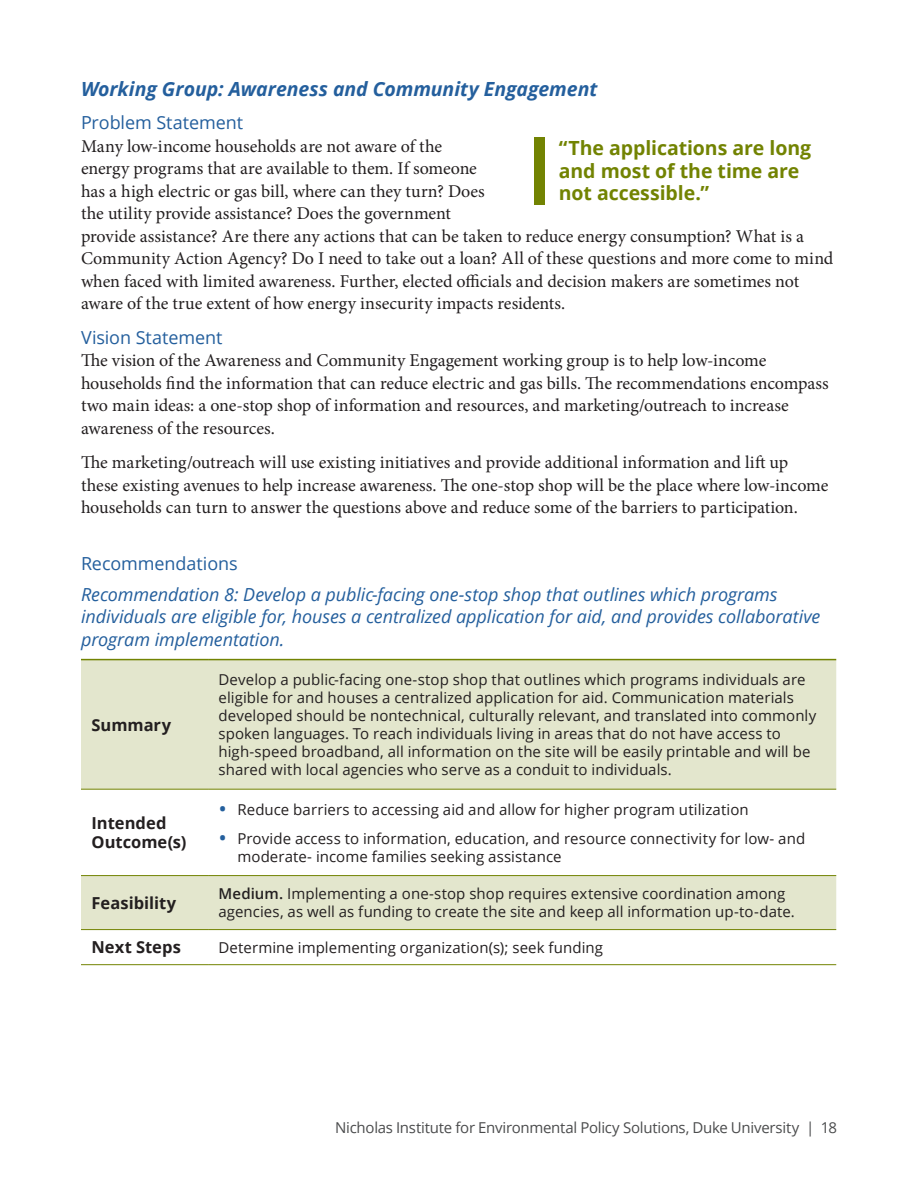
<style>
.page{position:relative;width:918px;height:1188px;background:#fff}
.page>*{position:absolute;margin:0;border:0;box-sizing:border-box;transform-origin:0 0}
.t1{font:700 19.5px/22.5px "Open Sans";letter-spacing:-.005em;color:#728302}
.t2{font:italic 700 19.5px "Open Sans";letter-spacing:-.005em;color:#245f9d}
.t3{font:18px/22.5px "Minion Pro";letter-spacing:-.005em;color:#231f20}
.t4{font:italic 18px/22.5px "Open Sans";letter-spacing:-.005em;color:#245f9d}
.t5{font:18px "Open Sans";letter-spacing:-.005em;color:#245f9d}
.t6{font:700 16.5px/19.5px "Open Sans";color:#231f20}
.t7{font:15px/18px "Open Sans";letter-spacing:.005em;color:#231f20}
.t8{font:15px "Open Sans";letter-spacing:-.02em;color:#4b4c4d}
.s1{font-size:22.5px;color:#245f9d}
.s2{font-weight:600}
</style>
<div class="page">
<svg style="left:81px;top:660px;width:755px;height:269px;fill:#e3e6cd"></svg>
<hr style="left:81px;top:789px;width:127px;height:1px;background:#728302">
<hr style="left:208px;top:789px;width:628px;height:1px;background:#728302">
<hr style="left:81px;top:875px;width:127px;height:1px;background:#728302">
<hr style="left:208px;top:875px;width:628px;height:1px;background:#728302">
<hr style="left:81px;top:929px;width:127px;height:1px;background:#728302">
<hr style="left:208px;top:929px;width:628px;height:1px;background:#728302">
<hr style="left:81px;top:659px;width:127px;height:1px;background:#728302">
<hr style="left:208px;top:659px;width:628px;height:1px;background:#728302">
<hr style="left:81px;top:964px;width:127px;height:1px;background:#728302">
<hr style="left:208px;top:964px;width:628px;height:1px;background:#728302">
<div style="left:535px;top:138px;width:10px;height:67px;background:#728302"></div>
<p class="t2" style="left:81px;top:75px;width:518px">Working Group: Awareness and Community Engagement</p>
<p class="t5" style="left:81px;top:110px;width:164px">Problem Statement</p>
<p class="t3" style="left:81px;top:135px;width:754px">Many low-income households are not aware of the<br>energy programs that are available to them. If someone<br>has a high electric or gas bill, where can they turn? Does<br>the utility provide assistance? Does the government<br>provide assistance? Are there any actions that can be taken to reduce energy consumption? What is a Community Action Agency? Do I need to take out a loan? All of these questions and more come to mind when faced with limited awareness. Further, elected officials and decision makers are sometimes not aware of the true extent of how energy insecurity impacts residents.</p>
<p class="t5" style="left:81px;top:325px;width:143px">Vision Statement</p>
<p class="t3" style="left:81px;top:349px;width:749px">The vision of the Awareness and Community Engagement working group is to help low-income households find the information that can reduce electric and gas bills. The recommendations encompass two main ideas: a one-stop shop of information and resources, and marketing/outreach to increase awareness of the resources.</p>
<p class="t3" style="left:81px;top:451px;width:749px">The marketing/outreach will use existing initiatives and provide additional information and lift up these existing avenues to help increase awareness. The one-stop shop will be the place where low-income households can turn to answer the questions above and reduce some of the barriers to participation.</p>
<p class="t5" style="left:81px;top:551px;width:158px">Recommendations</p>
<p class="t4" style="left:81px;top:583px;width:741px">Recommendation 8: Develop a public-facing one-stop shop that outlines which programs individuals are eligible for, houses a centralized application for aid, and provides collaborative program implementation.</p>
<p class="t1" style="left:559px;top:136px;width:254px">“The applications are long and most of the time are not accessible.”</p>
<p class="t6" style="left:92px;top:715px;width:81px">Summary</p>
<p class="t6" style="left:92px;top:813px;width:96px">Intended<br>Outcome(s)</p>
<p class="t7" style="left:219px;top:670px;width:599px">Develop a public-facing one-stop shop that outlines which programs individuals are eligible for and houses a centralized application for aid. Communication materials developed should be nontechnical, culturally relevant, and translated into commonly spoken languages. To reach individuals living in areas that do not have access to high-speed broadband, all information on the site will be easily printable and will be shared with local agencies who serve as a conduit to individuals.</p>
<p class="t7" style="left:219px;top:800px;width:532px"><span class="s1">•</span> Reduce barriers to accessing aid and allow for higher program utilization</p>
<p class="t7" style="left:237px;top:829px;width:569px;text-indent:-19px"><span class="s1">•</span> Provide access to information, education, and resource connectivity for low- and moderate- income families seeking assistance</p>
<p class="t6" style="left:92px;top:893px;width:86px">Feasibility</p>
<p class="t7" style="left:219px;top:884px;width:578px"><span class="s2">Medium.</span> Implementing a one-stop shop requires extensive coordination among agencies, as well as funding to create the site and keep all information up-to-date.</p>
<p class="t6" style="left:92px;top:937px;width:91px">Next Steps</p>
<p class="t7" style="left:219px;top:938px;width:386px">Determine implementing organization(s); seek funding</p>
<p class="t8" style="left:335px;top:1118px;width:503px">Nicholas Institute for Environmental Policy Solutions, Duke University | 18</p>
</div>
